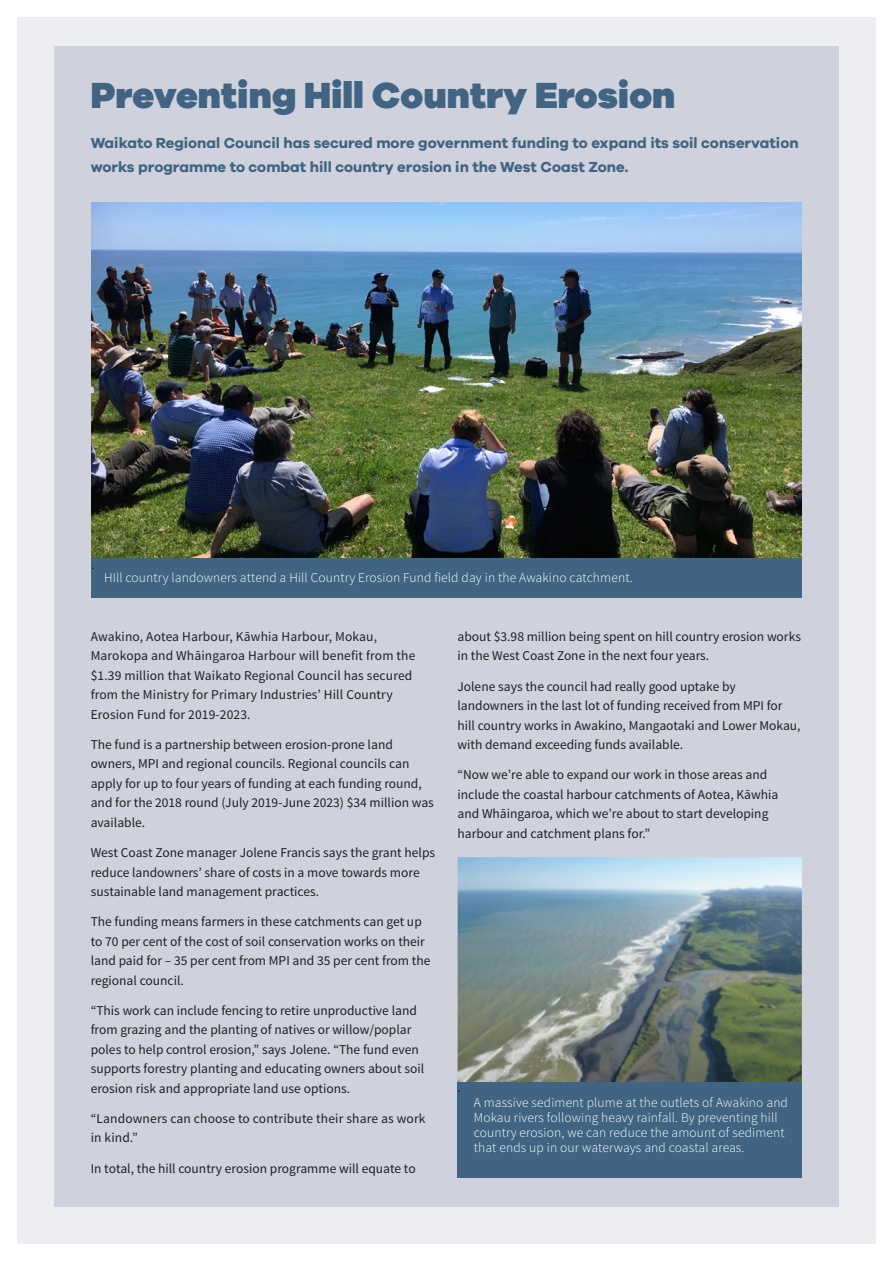
<style>
.page{position:relative;width:893px;height:1263px;background:#fff}
.page>*{position:absolute;margin:0;border:0;box-sizing:border-box;transform-origin:0 0}
.t1{font:900 37.5px "Galano Grotesque";color:#406481}
.t2{font:700 15px/24px "Galano Grotesque";color:#406481}
.t3{font:13.5px/19.5px "Source Sans Pro";color:#231f20}
.t4{font:300 13.5px/15px "Source Sans Pro";letter-spacing:.01em;color:#fff}
</style>
<div class="page">
<div style="left:17px;top:17px;width:859px;height:1227px;background:#eceef1"></div>
<div style="left:54px;top:46px;width:785px;height:1161px;background:#cfd2dc"></div>
<img style="left:91px;top:202px;width:710px;height:356px">
<div style="left:91px;top:558px;width:710px;height:39px;background:#406481"></div>
<img style="left:458px;top:857px;width:344px;height:225px">
<div style="left:458px;top:1082px;width:344px;height:96px;background:#406481"></div>
<h1 class="t1" style="left:91px;top:71px;width:586px">Preventing Hill Country Erosion</h1>
<p class="t2" style="left:91px;top:131px;width:709px">Waikato Regional Council has secured more government funding to expand its soil conservation works programme to combat hill country erosion in the West Coast Zone.</p>
<p class="t3" style="left:91px;top:555px;width:5px">.</p>
<p class="t4" style="left:104px;top:570px;width:530px">HIll country landowners attend a Hill Country Erosion Fund field day in the Awakino catchment.</p>
<p class="t3" style="left:91px;top:627px;width:326px">Awakino, Aotea Harbour, Kāwhia Harbour, Mokau, Marokopa and Whāingaroa Harbour will benefit from the $1.39 million that Waikato Regional Council has secured from the Ministry for Primary Industries’ Hill Country Erosion Fund for 2019-2023.</p>
<p class="t3" style="left:91px;top:735px;width:345px">The fund is a partnership between erosion-prone land owners, MPI and regional councils. Regional councils can apply for up to four years of funding at each funding round, and for the 2018 round (July 2019-June 2023) $34 million was available.</p>
<p class="t3" style="left:91px;top:843px;width:346px">West Coast Zone manager Jolene Francis says the grant helps reduce landowners’ share of costs in a move towards more sustainable land management practices.</p>
<p class="t3" style="left:91px;top:912px;width:341px">The funding means farmers in these catchments can get up to 70 per cent of the cost of soil conservation works on their land paid for – 35 per cent from MPI and 35 per cent from the regional council.</p>
<p class="t3" style="left:91px;top:1001px;width:335px">“This work can include fencing to retire unproductive land from grazing and the planting of natives or willow/poplar poles to help control erosion,” says Jolene. “The fund even supports forestry planting and educating owners about soil erosion risk and appropriate land use options.</p>
<p class="t3" style="left:91px;top:1109px;width:336px">“Landowners can choose to contribute their share as work in kind.”</p>
<p class="t3" style="left:91px;top:1158px;width:326px">In total, the hill country erosion programme will equate to</p>
<p class="t3" style="left:457px;top:627px;width:345px">about $3.98 million being spent on hill country erosion works in the West Coast Zone in the next four years.</p>
<p class="t3" style="left:457px;top:676px;width:345px">Jolene says the council had really good uptake by landowners in the last lot of funding received from MPI for hill country works in Awakino, Mangaotaki and Lower Mokau, with demand exceeding funds available.</p>
<p class="t3" style="left:457px;top:765px;width:322px">“Now we’re able to expand our work in those areas and include the coastal harbour catchments of Aotea, Kāwhia and Whāingaroa, which we’re about to start developing harbour and catchment plans for.”</p>
<p class="t3" style="left:458px;top:1078px;width:5px">.</p>
<p class="t4" style="left:474px;top:1095px;width:316px">A massive sediment plume at the outlets of Awakino and Mokau rivers following heavy rainfall. By preventing hill country erosion, we can reduce the amount of sediment that ends up in our waterways and coastal areas.</p>
</div>
